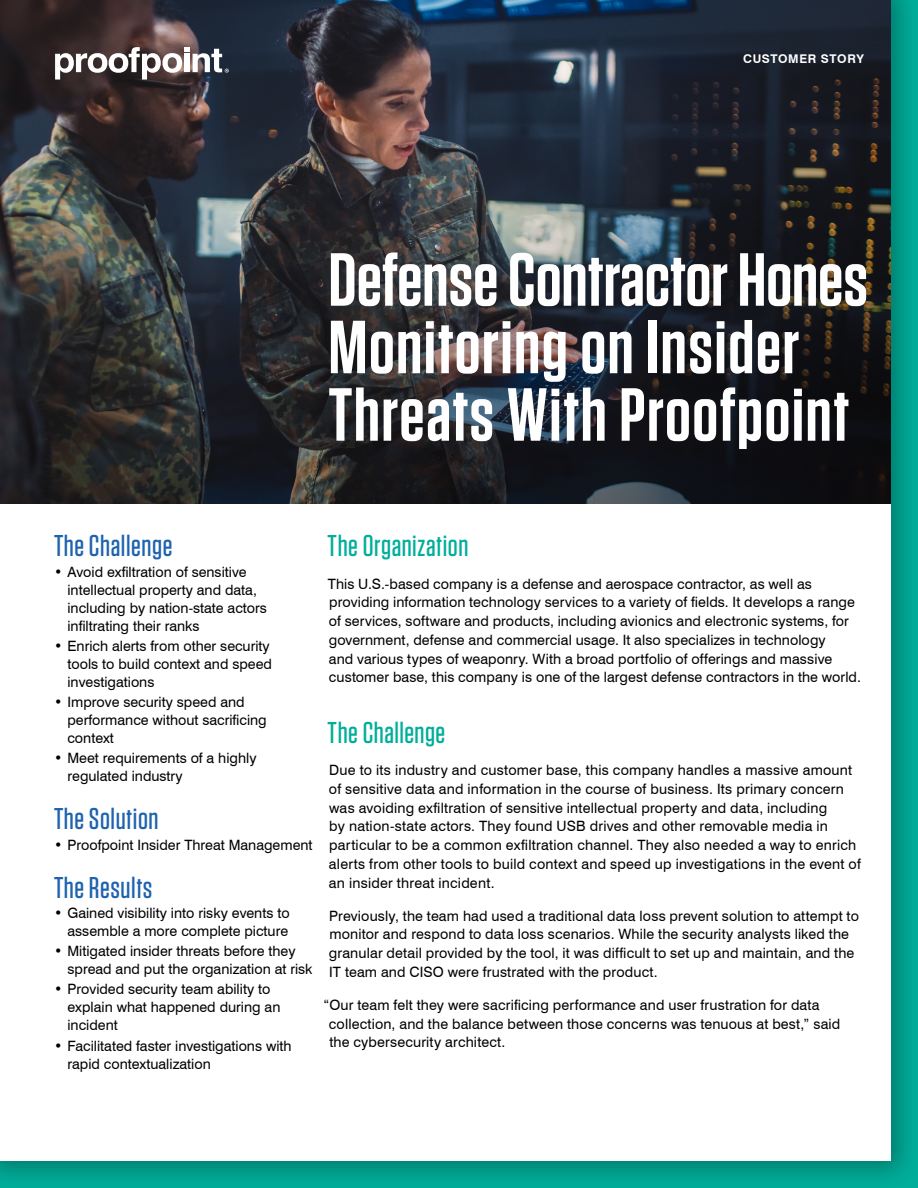
<style>
.page{position:relative;width:918px;height:1188px;background:#fff}
.page>*{position:absolute;margin:0;border:0;box-sizing:border-box;transform-origin:0 0}
.t1{font:600 75px/67.5px "Tungsten";letter-spacing:.02em;color:#fff}
.t2{font:500 30px "Tungsten";letter-spacing:.02em;color:#1e63af}
.t3{font:500 30px "Tungsten";letter-spacing:.02em;color:#00ae9a}
.t4{font:14.25px/18.8px "Swiss 721 BT";letter-spacing:.005em;color:#000}
.t5{font:700 12px "Swiss 721 BT";letter-spacing:.05em;color:#fff}
</style>
<div class="page">
<div style="left:0;top:0;width:918px;height:1188px;background:#000;opacity:.3"></div>
<div style="left:0;top:0;width:891px;height:1161px;background:#fff"></div>
<img style="left:0;top:0;width:891px;height:503px">
<svg style="left:55px;top:47px;width:174px;height:33px"></svg>
<p class="t5" style="left:743px;top:52px;width:122px">CUSTOMER STORY</p>
<h1 class="t1" style="left:328px;top:247px;width:541px">Defense Contractor Hones<br>Monitoring on Insider<br>Threats With Proofpoint</h1>
<h2 class="t2" style="left:54px;top:530px;width:120px">The Challenge</h2>
<p class="t4" style="left:68px;top:562px;width:201px;line-height:18px;text-indent:-14px">• Avoid exfiltration of sensitive intellectual property and data, including by nation-state actors infiltrating their ranks</p>
<p class="t4" style="left:68px;top:637px;width:206px;line-height:18px;text-indent:-14px">• Enrich alerts from other security tools to build context and speed investigations</p>
<p class="t4" style="left:68px;top:693px;width:201px;line-height:18px;text-indent:-14px">• Improve security speed and performance without sacrificing context</p>
<p class="t4" style="left:68px;top:749px;width:191px;line-height:18px;text-indent:-14px">• Meet requirements of a highly regulated industry</p>
<h2 class="t2" style="left:54px;top:803px;width:106px">The Solution</h2>
<p class="t4" style="left:54px;top:835px;width:260px">• Proofpoint Insider Threat Management</p>
<h2 class="t2" style="left:54px;top:872px;width:100px">The Results</h2>
<p class="t4" style="left:54px;top:904px;width:237px;line-height:18px;text-align:right">• Gained visibility into risky events to assemble a more complete picture</p>
<p class="t4" style="left:68px;top:942px;width:247px;line-height:18px;text-indent:-14px">• Mitigated insider threats before they spread and put the organization at risk</p>
<p class="t4" style="left:68px;top:980px;width:214px;line-height:18px;text-indent:-14px">• Provided security team ability to explain what happened during an incident</p>
<p class="t4" style="left:68px;top:1036px;width:226px;line-height:18px;text-indent:-14px">• Facilitated faster investigations with rapid contextualization</p>
<h2 class="t3" style="left:328px;top:530px;width:142px">The Organization</h2>
<p class="t4" style="left:328px;top:574px;width:535px">This U.S.-based company is a defense and aerospace contractor, as well as providing information technology services to a variety of fields. It develops a range of services, software and products, including avionics and electronic systems, for government, defense and commercial usage. It also specializes in technology<br>and various types of weaponry. With a broad portfolio of offerings and massive customer base, this company is one of the largest defense contractors in the world.</p>
<h2 class="t3" style="left:328px;top:717px;width:119px">The Challenge</h2>
<p class="t4" style="left:329px;top:761px;width:533px">Due to its industry and customer base, this company handles a massive amount of sensitive data and information in the course of business. Its primary concern was avoiding exfiltration of sensitive intellectual property and data, including<br>by nation-state actors. They found USB drives and other removable media in particular to be a common exfiltration channel. They also needed a way to enrich alerts from other tools to build context and speed up investigations in the event of an insider threat incident.</p>
<p class="t4" style="left:329px;top:906px;width:532px">Previously, the team had used a traditional data loss prevent solution to attempt to monitor and respond to data loss scenarios. While the security analysts liked the granular detail provided by the tool, it was difficult to set up and maintain, and the IT team and CISO were frustrated with the product.</p>
<p class="t4" style="left:329px;top:995px;width:513px;text-indent:-5px">“Our team felt they were sacrificing performance and user frustration for data collection, and the balance between those concerns was tenuous at best,” said the cybersecurity architect.</p>
</div>
